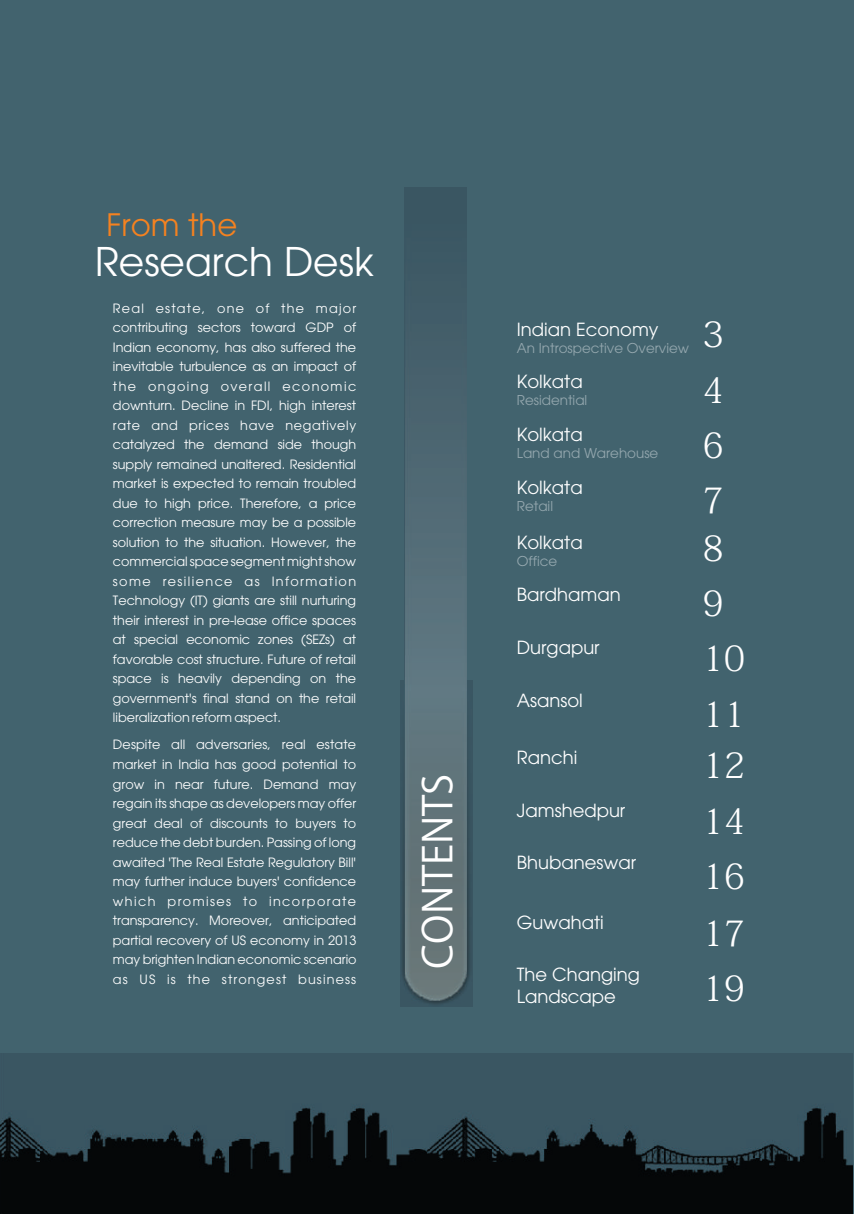
<style>
.page{position:relative;width:854px;height:1214px;background:#fff}
.page>*{position:absolute;margin:0;border:0;box-sizing:border-box;transform-origin:0 0}
.t1{font:39.9px "Koz Go Pro";color:#fff}
.t2{font:39.3px "ITC Avant Garde Gothic";color:#fff}
.t3{font:300 35.25px/55.3px "Koz Min Pro";color:#fff;text-align:justify}
.t4{font:30.75px "ITC Avant Garde Gothic";color:#f58220}
.t5{font:18px/21.1px "ITC Avant Garde Gothic";color:#fff}
.t6{font:13.5px "ITC Avant Garde Gothic";color:#94a7ae}
.t7{font:12.75px/19.5px "ITC Avant Garde Gothic";color:#fff;text-align:justify}
</style>
<div class="page">
<div style="left:0;top:0;width:853px;height:1214px;background:#42636e"></div>
<img style="left:0;top:1053px;width:852px;height:161px">
<img style="left:400px;top:680px;width:72px;height:326px">
<img style="left:404px;top:188px;width:62px;height:812px">
<h3 class="t4" style="left:106px;top:213px;width:132px">From the</h3>
<h2 class="t2" style="left:95px;top:247px;width:280px">Research Desk</h2>
<p class="t7" style="left:113px;top:299px;width:245px">Real estate, one of the major contributing sectors toward GDP of Indian economy, has also suffered the inevitable turbulence as an impact of the ongoing overall economic downturn. Decline in FDI, high interest rate and prices have negatively catalyzed the demand side though supply remained unaltered. Residential market is expected to remain troubled due to high price. Therefore, a price correction measure may be a possible solution to the situation. However, the commercial space segment might show some resilience as Information Technology (IT) giants are still nurturing their interest in pre-lease office spaces at special economic zones (SEZs) at favorable cost structure. Future of retail space is heavily depending on the government's final stand on the retail liberalization reform aspect.</p>
<p class="t7" style="left:113px;top:736px;width:245px">Despite all adversaries, real estate market in India has good potential to grow in near future. Demand may regain its shape as developers may offer great deal of discounts to buyers to reduce the debt burden. Passing of long awaited 'The Real Estate Regulatory Bill' may further induce buyers' confidence which promises to incorporate transparency. Moreover, anticipated partial recovery of US economy in 2013 may brighten Indian economic scenario as US is the strongest business</p>
<h1 class="t1" style="left:417px;top:968px;width:196px;rotate:-90deg">CONTENTS</h1>
<h3 class="t5" style="left:517px;top:320px;width:143px">Indian Economy</h3>
<p class="t6" style="left:517px;top:342px;width:174px">An Introspective Overview</p>
<h3 class="t5" style="left:517px;top:373px;width:67px">Kolkata</h3>
<p class="t6" style="left:517px;top:395px;width:72px">Residential</p>
<h3 class="t5" style="left:517px;top:425px;width:67px">Kolkata</h3>
<p class="t6" style="left:517px;top:448px;width:143px">Land and Warehouse</p>
<h3 class="t5" style="left:517px;top:478px;width:67px">Kolkata</h3>
<p class="t6" style="left:517px;top:500px;width:38px">Retail</p>
<h3 class="t5" style="left:517px;top:533px;width:67px">Kolkata</h3>
<p class="t6" style="left:517px;top:555px;width:42px">Office</p>
<h3 class="t5" style="left:517px;top:586px;width:105px">Bardhaman</h3>
<h3 class="t5" style="left:517px;top:639px;width:84px">Durgapur</h3>
<h3 class="t5" style="left:517px;top:691px;width:67px">Asansol</h3>
<h3 class="t5" style="left:517px;top:748px;width:62px">Ranchi</h3>
<h3 class="t5" style="left:517px;top:801px;width:110px">Jamshedpur</h3>
<h3 class="t5" style="left:517px;top:853px;width:121px">Bhubaneswar</h3>
<h3 class="t5" style="left:517px;top:913px;width:88px">Guwahati</h3>
<h3 class="t5" style="left:517px;top:965px;width:125px">The Changing<br>Landscape</h3>
<h3 class="t3" style="left:702px;top:306px;width:23px">3<br>4<br>6<br>7</h3>
<h3 class="t3" style="left:702px;top:519px;width:44px;text-align:left">8<br>9<br>10<br>11</h3>
<h3 class="t3" style="left:702px;top:737px;width:44px">12<br>14<br>16</h3>
<h3 class="t3" style="left:702px;top:904px;width:44px">17<br>19</h3>
</div>
